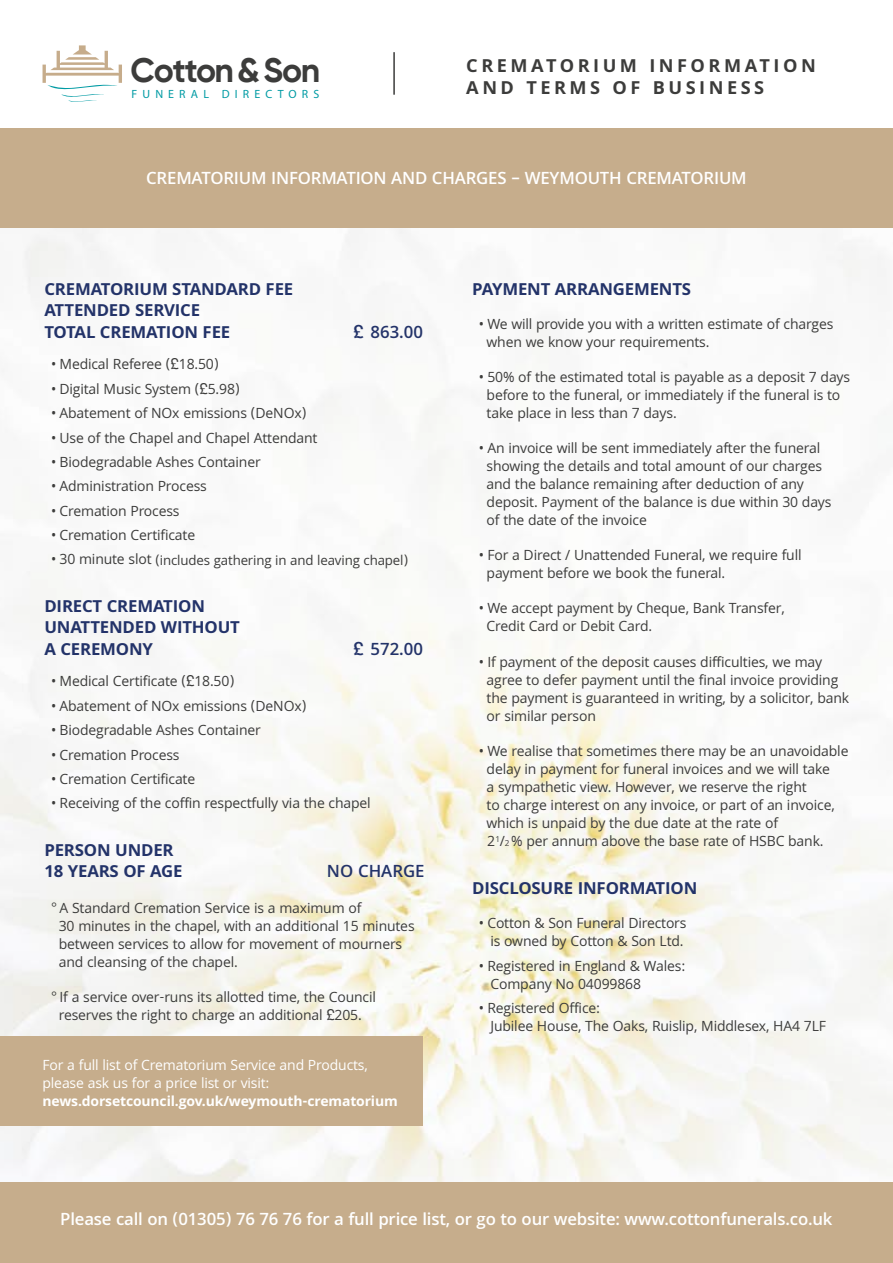
<style>
.page{position:relative;width:893px;height:1263px;background:#fff}
.page>*{position:absolute;margin:0;border:0;box-sizing:border-box;transform-origin:0 0}
.t1{font:700 33.75px "Gilroy";letter-spacing:-.04em;color:#3c3c3b}
.t2{font:700 19.5px/22.5px "Khula";letter-spacing:.18em;color:#3c3c3b}
.t3{font:700 18px/21.6px "Khula";letter-spacing:-.01em;color:#233369}
.t4{font:600 18px "Khula";letter-spacing:-.01em;color:#fff}
.t5{font:600 18px "Khula";color:#233369}
.t6{font:15px/18px "Khula";letter-spacing:-.01em;color:#3c3c3b}
.t7{font:15px/18px "Khula";letter-spacing:-.01em;color:#fff}
.t8{font:700 15px "Khula";letter-spacing:-.01em;color:#fff}
.t9{font:14.25px "Khula";letter-spacing:-.01em;color:#3c3c3b}
.t10{font:12px "Myriad Pro";letter-spacing:.43em;color:#009ba4}
.s1{font-family:"Helvetica Neue";font-weight:500}
.s2{font-family:"Helvetica Neue"}
.s3{font-size:15px}
.s4{font-size:8.7px}
</style>
<div class="page">
<img style="left:0;top:227px;width:893px;height:955px">
<div style="left:0;top:1182px;width:893px;height:81px;background:#c6ad8c"></div>
<div style="left:0;top:128px;width:893px;height:99px;background:#c6ad8c"></div>
<div style="left:0;top:1036px;width:422px;height:90px;background:#c6ad8c"></div>
<svg style="left:43px;top:45px;width:79px;height:57px"></svg>
<hr style="left:393px;top:52px;width:2px;height:43px;background:#3c3c3b">
<h1 class="t1" style="left:131px;top:49px;width:191px">Cotton&amp;Son</h1>
<p class="t10" style="left:132px;top:86px;width:189px">FUNERAL DIRECTORS</p>
<h2 class="t2" style="left:466px;top:54px;width:351px">CREMATORIUM INFORMATION<br>AND TERMS OF BUSINESS</h2>
<p class="t4" style="left:146px;top:168px;width:602px">CREMATORIUM INFORMATION AND CHARGES – WEYMOUTH CREMATORIUM</p>
<p class="t3" style="left:44px;top:278px;width:250px">CREMATORIUM STANDARD FEE<br>ATTENDED SERVICE<br>TOTAL CREMATION FEE</p>
<p class="t5" style="left:353px;top:321px;width:71px"><span class="s1">£</span> 863.00</p>
<p class="t6" style="left:51px;top:355px;width:169px">• Medical Referee (<span class="s2">£</span>18.50)</p>
<p class="t6" style="left:51px;top:380px;width:190px">• Digital Music System (<span class="s2">£</span>5.98)</p>
<p class="t6" style="left:51px;top:404px;width:257px">• Abatement of NOx emissions (DeNOx)</p>
<p class="t6" style="left:51px;top:428px;width:268px">• Use of the Chapel and Chapel Attendant</p>
<p class="t6" style="left:51px;top:453px;width:211px">• Biodegradable Ashes Container</p>
<p class="t6" style="left:51px;top:477px;width:157px">• Administration Process</p>
<p class="t6" style="left:51px;top:501px;width:130px">• Cremation Process</p>
<p class="t6" style="left:51px;top:526px;width:146px">• Cremation Certificate</p>
<p class="t9" style="left:51px;top:551px;width:359px"><span class="s3">• 30 minute slot</span> (includes gathering in and leaving chapel)</p>
<p class="t3" style="left:44px;top:595px;width:197px">DIRECT CREMATION<br>UNATTENDED WITHOUT<br>A CEREMONY</p>
<p class="t5" style="left:353px;top:638px;width:71px"><span class="s1">£</span> 572.00</p>
<p class="t6" style="left:51px;top:672px;width:185px">• Medical Certificate (<span class="s2">£</span>18.50)</p>
<p class="t6" style="left:51px;top:697px;width:257px">• Abatement of NOx emissions (DeNOx)</p>
<p class="t6" style="left:51px;top:721px;width:211px">• Biodegradable Ashes Container</p>
<p class="t6" style="left:51px;top:745px;width:130px">• Cremation Process</p>
<p class="t6" style="left:51px;top:770px;width:146px">• Cremation Certificate</p>
<p class="t6" style="left:51px;top:794px;width:321px">• Receiving of the coffin respectfully via the chapel</p>
<p class="t3" style="left:44px;top:839px;width:140px">PERSON UNDER<br>18 YEARS OF AGE</p>
<p class="t5" style="left:327px;top:860px;width:99px">NO CHARGE</p>
<p class="t6" style="left:59px;top:899px;width:357px;text-indent:-8px"><span class="s2">°</span> A Standard Cremation Service is a maximum of<br>30 minutes in the chapel, with an additional 15 minutes between services to allow for movement of mourners and cleansing of the chapel.</p>
<p class="t6" style="left:51px;top:988px;width:326px;text-align:center"><span class="s2">°</span> If a service over-runs its allotted time, the Council reserves the right to charge an additional <span class="s2">£</span>205.</p>
<p class="t7" style="left:43px;top:1055px;width:327px">For a full list of Crematorium Service and Products, please ask us for a price list or visit:</p>
<p class="t8" style="left:43px;top:1092px;width:357px">news.dorsetcouncil.gov.uk/weymouth-crematorium</p>
<p class="t3" style="left:472px;top:278px;width:220px">PAYMENT ARRANGEMENTS</p>
<p class="t6" style="left:487px;top:315px;width:348px;text-indent:-8px">• We will provide you with a written estimate of charges when we know your requirements.</p>
<p class="t6" style="left:487px;top:368px;width:365px;text-indent:-8px">• 50% of the estimated total is payable as a deposit 7 days before to the funeral, or immediately if the funeral is to take place in less than 7 days.</p>
<p class="t6" style="left:487px;top:439px;width:346px;text-indent:-8px">• An invoice will be sent immediately after the funeral showing the details and total amount of our charges and the balance remaining after deduction of any deposit. Payment of the balance is due within 30 days of the date of the invoice</p>
<p class="t6" style="left:487px;top:546px;width:316px;text-indent:-8px">• For a Direct / Unattended Funeral, we require full payment before we book the funeral.</p>
<p class="t6" style="left:487px;top:599px;width:300px;text-indent:-8px">• We accept payment by Cheque, Bank Transfer,<br>Credit Card or Debit Card.</p>
<p class="t6" style="left:487px;top:652px;width:364px;text-indent:-8px">• If payment of the deposit causes difficulties, we may agree to defer payment until the final invoice providing the payment is guaranteed in writing, by a solicitor, bank or similar person</p>
<p class="t6" style="left:487px;top:741px;width:363px;text-indent:-8px">• We realise that sometimes there may be an unavoidable delay in payment for funeral invoices and we will take<br>a sympathetic view. However, we reserve the right<br>to charge interest on any invoice, or part of an invoice, which is unpaid by the due date at the rate of<br>2<sup>1</sup>/<span class="s4">2</span> % per annum above the base rate of HSBC bank.</p>
<p class="t3" style="left:472px;top:877px;width:227px">DISCLOSURE INFORMATION</p>
<p class="t6" style="left:479px;top:914px;width:209px;text-align:center">• Cotton &amp; Son Funeral Directors is owned by Cotton &amp; Son Ltd.</p>
<p class="t6" style="left:490px;top:956px;width:196px;text-indent:-12px">• Registered in England &amp; Wales:<br>Company No 04099868</p>
<p class="t6" style="left:490px;top:999px;width:337px;text-indent:-12px">• Registered Office:<br>Jubilee House, The Oaks, Ruislip, Middlesex, HA4 7LF</p>
<p class="t4" style="left:60px;top:1208px;width:774px">Please call on (01305) 76 76 76 for a full price list, or go to our website: www.cottonfunerals.co.uk</p>
</div>
